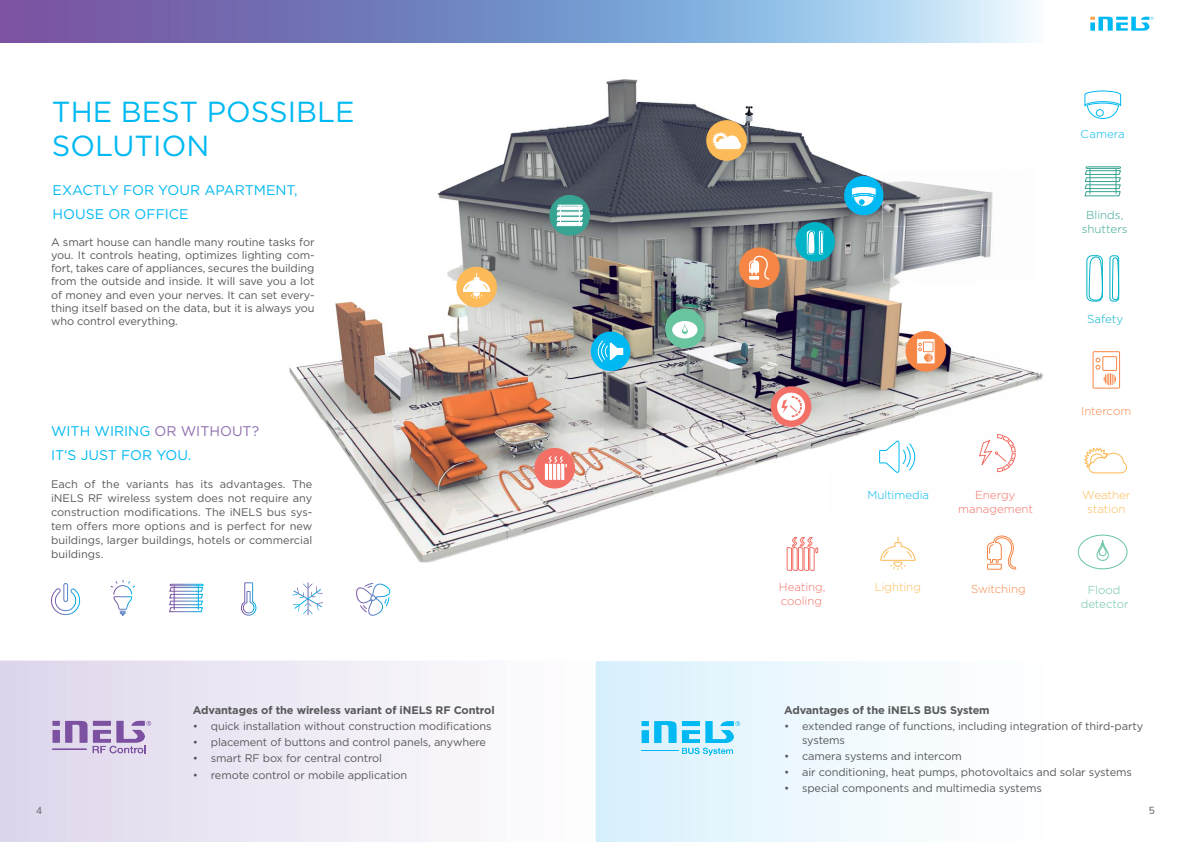
<style>
.page{position:relative;width:1191px;height:842px;background:#fff}
.page>*{position:absolute;margin:0;border:0;box-sizing:border-box;transform-origin:0 0}
.t1{font:29px/34.8px "Gotham";color:#00b9f2}
.t2{font:14px/24px "Gotham";color:#00b9f2}
.t3{font:300 11.5px/13.8px "Gotham";color:#f37067}
.t4{font:300 11.5px/13.8px "Gotham";letter-spacing:-.005em;color:#fdba58;text-align:center}
.t5{font:300 11.5px "Gotham";letter-spacing:-.01em;color:#f68646}
.t6{font:300 11.5px "Gotham";color:#00b9f2}
.t7{font:300 11.5px/13.8px "Gotham";letter-spacing:-.005em;color:#37a493;text-align:center}
.t8{font:300 11.5px/13.8px "Gotham";color:#69c4a0;text-align:center}
.t9{font:300 11.5px "Gotham";letter-spacing:-.01em;color:#00b3c7}
.t10{font:11px/13.2px "Gotham";letter-spacing:-.01em;color:#58595b;text-align:justify}
.t11{font:700 11px "Gotham";letter-spacing:-.01em;color:#58595b}
.t12{font:10px "Muli";color:#58595b}
.s1{color:#8f6eb0}
</style>
<div class="page">
<img style="left:0;top:0;width:1034px;height:43px">
<svg style="left:1090px;top:17px;width:63px;height:14px"></svg>
<img style="left:289px;top:79px;width:486px;height:484px">
<img style="left:775px;top:129px;width:84px;height:46px">
<img style="left:775px;top:175px;width:141px;height:377px">
<img style="left:1022px;top:369px;width:21px;height:16px">
<img style="left:916px;top:331px;width:106px;height:239px">
<img style="left:886px;top:175px;width:107px;height:50px">
<img style="left:882px;top:225px;width:110px;height:57px">
<img style="left:782px;top:183px;width:11px;height:20px">
<img style="left:886px;top:181px;width:106px;height:23px">
<svg style="left:374px;top:355px;width:38px;height:46px;background:#beb8b7"></svg>
<div style="left:1086px;top:255px;width:16px;height:46px;border:1px solid #00b3c7;border-radius:5px"></div>
<div style="left:1109px;top:255px;width:10px;height:46px;border:1px solid #00b3c7;border-radius:3px"></div>
<svg style="left:1088px;top:256px;width:15px;height:45px"></svg>
<svg style="left:1111px;top:257px;width:8px;height:43px"></svg>
<div style="left:1078px;top:535px;width:49px;height:34px;border:1px solid #69c4a0;border-radius:50%"></div>
<svg style="left:662px;top:306px;width:45px;height:45px"></svg>
<svg style="left:1096px;top:537px;width:14px;height:24px"></svg>
<svg style="left:1084px;top:166px;width:37px;height:31px"></svg>
<svg style="left:978px;top:434px;width:37px;height:38px"></svg>
<svg style="left:1084px;top:447px;width:43px;height:26px"></svg>
<svg style="left:880px;top:537px;width:36px;height:33px"></svg>
<svg style="left:986px;top:535px;width:29px;height:35px"></svg>
<div style="left:1092px;top:351px;width:27px;height:37px;border:1px solid #f68646"></div>
<div style="left:1102px;top:356px;width:14px;height:15px;border:1px solid #f68646"></div>
<svg style="left:1095px;top:358px;width:21px;height:27px"></svg>
<svg style="left:1084px;top:90px;width:37px;height:29px"></svg>
<div style="left:550px;top:195px;width:39px;height:40px;background:#37a493;border-radius:50%"></div>
<div style="left:549px;top:195px;width:41px;height:41px;border:1px solid #37a493;border-radius:50%"></div>
<svg style="left:556px;top:205px;width:27px;height:21px"></svg>
<svg style="left:588px;top:329px;width:45px;height:44px;background:#58b6d1"></svg>
<svg style="left:737px;top:245px;width:45px;height:45px;background:#ca8e6b"></svg>
<svg style="left:530px;top:444px;width:47px;height:48px;background:#e5a7a1"></svg>
<div style="left:906px;top:332px;width:39px;height:39px;background:#f68646;border-radius:50%"></div>
<div style="left:905px;top:331px;width:41px;height:41px;border:1px solid #f68646;border-radius:50%"></div>
<svg style="left:918px;top:340px;width:15px;height:22px"></svg>
<div style="left:916px;top:338px;width:19px;height:26px;border:1px solid #f68646"></div>
<svg style="left:793px;top:173px;width:93px;height:91px;background:#67939f"></svg>
<svg style="left:768px;top:382px;width:147px;height:91px"></svg>
<svg style="left:704px;top:118px;width:44px;height:45px"></svg>
<svg style="left:454px;top:265px;width:44px;height:44px"></svg>
<svg style="left:786px;top:537px;width:32px;height:34px"></svg>
<svg style="left:356px;top:583px;width:35px;height:33px"></svg>
<svg style="left:169px;top:583px;width:35px;height:30px"></svg>
<svg style="left:241px;top:582px;width:16px;height:34px"></svg>
<div style="left:63px;top:583px;width:5px;height:19px;border:1px solid #fff;border-radius:2px"></div>
<svg style="left:51px;top:587px;width:29px;height:28px"></svg>
<svg style="left:110px;top:580px;width:25px;height:36px"></svg>
<svg style="left:292px;top:583px;width:32px;height:32px"></svg>
<svg style="left:595px;top:661px;width:292px;height:181px"></svg>
<svg style="left:641px;top:721px;width:35px;height:22px"></svg>
<hr style="left:641px;top:750px;width:37px;height:1px;background:#00b9f2">
<svg style="left:682px;top:721px;width:58px;height:34px;background:#8addf8"></svg>
<svg style="left:0;top:660px;width:449px;height:182px"></svg>
<svg style="left:36px;top:807px;width:6px;height:7px"></svg>
<svg style="left:53px;top:721px;width:34px;height:22px"></svg>
<svg style="left:93px;top:721px;width:58px;height:32px;background:#b8a2cd"></svg>
<svg style="left:52px;top:748px;width:35px;height:2px"></svg>
<h1 class="t1" style="left:52px;top:96px;width:304px">THE BEST POSSIBLE<br>SOLUTION</h1>
<p class="t2" style="left:53px;top:180px;width:246px">EXACTLY FOR YOUR APARTMENT,<br>HOUSE OR OFFICE</p>
<p class="t10" style="left:51px;top:236px;width:265px">A smart house can handle many routine tasks for you. It controls heating, optimizes lighting com&shy;fort, takes care of appliances, secures the building from the outside and inside. It will save you a lot of money and even your nerves. It can set every&shy;thing itself based on the data, but it is always you who control everything.</p>
<p class="t2" style="left:51px;top:420px;width:210px">WITH WIRING <span class="s1">OR WITHOUT?<br></span>IT‘S JUST FOR YOU.</p>
<p class="t10" style="left:51px;top:478px;width:263px;line-height:14px">Each of the variants has its advantages. The iNELS RF wireless system does not require any construction modifications. The iNELS bus sys&shy;tem offers more options and is perfect for new buildings, larger buildings, hotels or commercial buildings.</p>
<p class="t11" style="left:193px;top:706px;width:303px">Advantages of the wireless variant of iNELS RF Control</p>
<p class="t10" style="left:193px;top:721px;width:300px">• quick installation without construction modifications</p>
<p class="t10" style="left:193px;top:737px;width:295px">• placement of buttons and control panels, anywhere</p>
<p class="t10" style="left:193px;top:753px;width:191px">• smart RF box for central control</p>
<p class="t10" style="left:193px;top:769px;width:216px">• remote control or mobile application</p>
<p class="t6" style="left:1080px;top:129px;width:46px">Camera</p>
<p class="t7" style="left:1081px;top:209px;width:47px">Blinds, shutters</p>
<p class="t9" style="left:1087px;top:313px;width:38px">Safety</p>
<p class="t6" style="left:867px;top:490px;width:63px">Multimedia</p>
<p class="t3" style="left:779px;top:581px;width:48px">Heating, cooling</p>
<p class="t4" style="left:874px;top:580px;width:48px">Lighting</p>
<p class="t3" style="left:958px;top:489px;width:76px;text-align:center">Energy management</p>
<p class="t5" style="left:971px;top:584px;width:56px">Switching</p>
<p class="t5" style="left:1081px;top:405px;width:52px">Intercom</p>
<p class="t4" style="left:1082px;top:489px;width:50px">Weather station</p>
<p class="t8" style="left:1080px;top:584px;width:50px">Flood detector</p>
<p class="t11" style="left:784px;top:706px;width:207px">Advantages of the iNELS BUS System</p>
<p class="t10" style="left:802px;top:721px;width:343px;text-indent:-18px">• extended range of functions, including integration of third-party systems</p>
<p class="t10" style="left:784px;top:750px;width:179px">• camera systems and intercom</p>
<p class="t10" style="left:784px;top:766px;width:349px">• air conditioning, heat pumps, photovoltaics and solar systems</p>
<p class="t10" style="left:784px;top:782px;width:259px">• special components and multimedia systems</p>
<p class="t12" style="left:36px;top:804px;width:7px">4</p>
<p class="t12" style="left:1149px;top:804px;width:7px">5</p>
</div>
